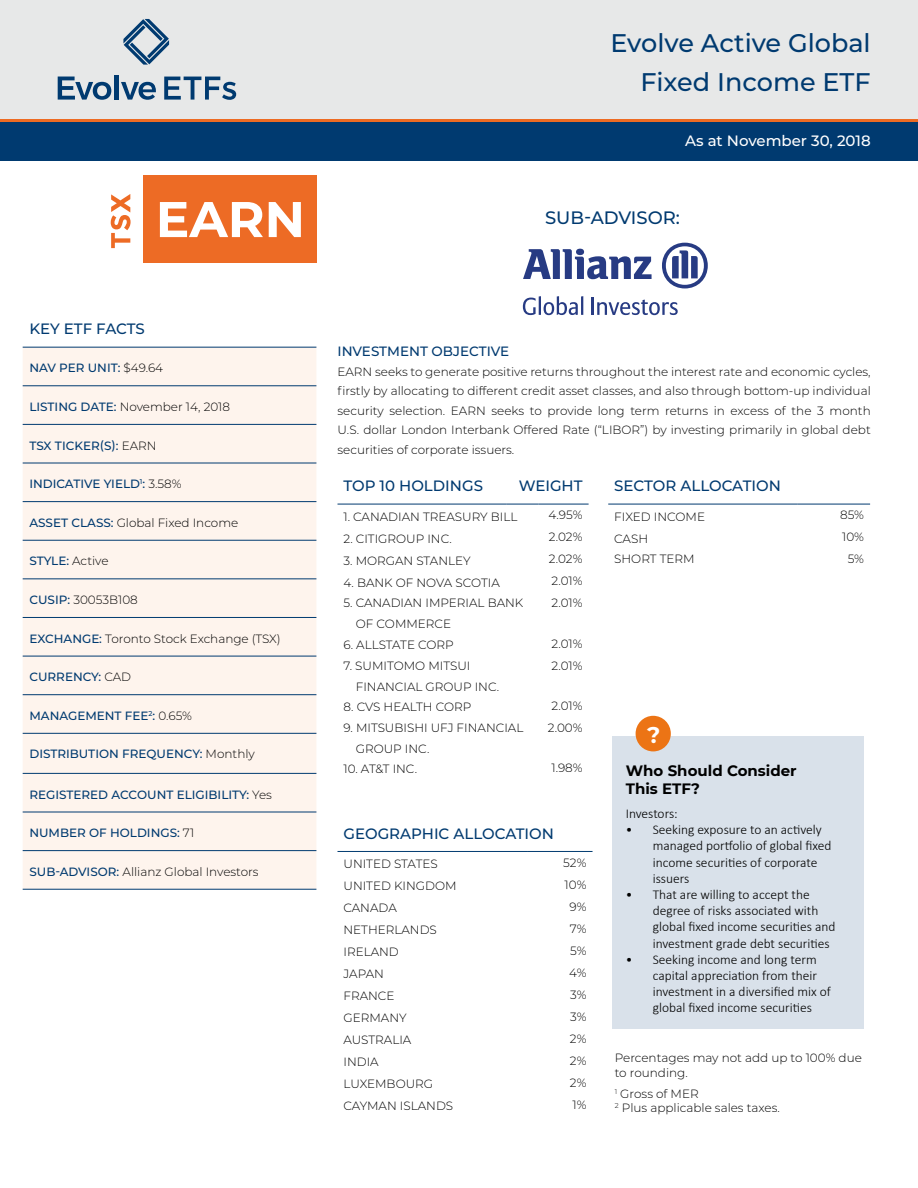
<style>
.page{position:relative;width:918px;height:1188px;background:#fff}
.page>*{position:absolute;margin:0;border:0;box-sizing:border-box;transform-origin:0 0}
.t1{font:500 25.5px/39px "Montserrat";color:#003a70;text-align:right}
.t2{font:700 22.5px "Montserrat";color:#fff}
.t3{font:500 18px "Montserrat";color:#003a70}
.t4{font:500 15px "Montserrat";color:#003a70}
.t5{font:700 15px/18px "Montserrat";color:#000}
.t6{font:500 15px "Montserrat";color:#fff}
.t7{font:300 13.5px/16.2px "Calibri";color:#000}
.t8{font:500 13.5px "Montserrat";color:#003a70}
.t9{font:300 12px/19.5px "Montserrat";color:#000}
.t10{font:500 12px "Montserrat";color:#003a70}
.s1{font-weight:300;color:#000}
.s2{font-weight:500;color:#003a70}
</style>
<div class="page">
<div style="left:0;top:0;width:918px;height:119px;background:#e7e8e8"></div>
<div style="left:0;top:120px;width:918px;height:41px;background:#003a70"></div>
<hr style="left:0;top:119px;width:918px;height:3px;background:#ed6b23">
<div style="left:143px;top:175px;width:173px;height:88px;background:#ed6b25"></div>
<svg style="left:111px;top:194px;width:20px;height:54px"></svg>
<svg style="left:160px;top:202px;width:103px;height:35px"></svg>
<svg style="left:269px;top:202px;width:32px;height:35px"></svg>
<svg style="left:123px;top:19px;width:46px;height:46px"></svg>
<svg style="left:58px;top:77px;width:53px;height:23px"></svg>
<hr style="left:115px;top:75px;width:4px;height:25px;background:#003a70">
<svg style="left:121px;top:82px;width:35px;height:18px"></svg>
<svg style="left:164px;top:77px;width:72px;height:23px"></svg>
<div style="left:23px;top:348px;width:293px;height:541px;background:#fef4ed"></div>
<hr style="left:23px;top:347px;width:293px;height:1px;background:#003a70">
<hr style="left:23px;top:385px;width:293px;height:1px;background:#003a70">
<hr style="left:23px;top:424px;width:293px;height:1px;background:#003a70">
<hr style="left:23px;top:463px;width:293px;height:1px;background:#003a70">
<hr style="left:23px;top:501px;width:293px;height:1px;background:#003a70">
<hr style="left:23px;top:540px;width:293px;height:1px;background:#003a70">
<hr style="left:23px;top:578px;width:293px;height:1px;background:#003a70">
<hr style="left:23px;top:617px;width:293px;height:1px;background:#003a70">
<hr style="left:23px;top:656px;width:293px;height:1px;background:#003a70">
<hr style="left:23px;top:694px;width:293px;height:1px;background:#003a70">
<hr style="left:23px;top:733px;width:293px;height:1px;background:#003a70">
<hr style="left:23px;top:773px;width:293px;height:1px;background:#003a70">
<hr style="left:23px;top:812px;width:293px;height:1px;background:#003a70">
<hr style="left:23px;top:850px;width:293px;height:1px;background:#003a70">
<hr style="left:23px;top:889px;width:293px;height:1px;background:#003a70">
<div style="left:613px;top:736px;width:251px;height:292px;background:#d9e1ea"></div>
<div style="left:636px;top:716px;width:35px;height:35px;background:#ec7415;border-radius:50%"></div>
<svg style="left:523px;top:249px;width:129px;height:30px"></svg>
<svg style="left:662px;top:243px;width:46px;height:45px"></svg>
<svg style="left:523px;top:296px;width:60px;height:19px"></svg>
<svg style="left:592px;top:298px;width:86px;height:17px"></svg>
<hr style="left:338px;top:504px;width:169px;height:1px;background:#003a70">
<hr style="left:507px;top:504px;width:32px;height:1px;background:#003a70">
<hr style="left:539px;top:504px;width:50px;height:1px;background:#003a70">
<hr style="left:608px;top:504px;width:190px;height:1px;background:#003a70">
<hr style="left:798px;top:504px;width:72px;height:1px;background:#003a70">
<hr style="left:338px;top:851px;width:189px;height:1px;background:#003a70">
<hr style="left:527px;top:851px;width:66px;height:1px;background:#003a70">
<p class="t4" style="left:29px;top:318px;width:117px">KEY ETF FACTS</p>
<p class="t10" style="left:29px;top:360px;width:135px">NAV PER UNIT: <span class="s1">$49.64</span></p>
<p class="t9" style="left:29px;top:397px;width:202px"><span class="s2">LISTING DATE:</span> November 14, 2018</p>
<p class="t10" style="left:29px;top:437px;width:129px">TSX TICKER(S): <span class="s1">EARN</span></p>
<p class="t10" style="left:29px;top:475px;width:154px">INDICATIVE YIELD<sup>1</sup>: <span class="s1">3.58%</span></p>
<p class="t9" style="left:29px;top:512px;width:210px"><span class="s2">ASSET CLASS:</span> Global Fixed Income</p>
<p class="t10" style="left:29px;top:553px;width:81px">STYLE: <span class="s1">Active</span></p>
<p class="t9" style="left:29px;top:590px;width:110px"><span class="s2">CUSIP:</span> 30053B108</p>
<p class="t9" style="left:29px;top:628px;width:253px"><span class="s2">EXCHANGE:</span> Toronto Stock Exchange (TSX)</p>
<p class="t10" style="left:29px;top:669px;width:103px">CURRENCY: <span class="s1">CAD</span></p>
<p class="t10" style="left:29px;top:707px;width:164px">MANAGEMENT FEE<sup>2</sup>: <span class="s1">0.65%</span></p>
<p class="t10" style="left:29px;top:746px;width:227px">DISTRIBUTION FREQUENCY: <span class="s1">Monthly</span></p>
<p class="t10" style="left:29px;top:786px;width:244px">REGISTERED ACCOUNT ELIGIBILITY: <span class="s1">Yes</span></p>
<p class="t10" style="left:29px;top:824px;width:166px">NUMBER OF HOLDINGS: <span class="s1">71</span></p>
<p class="t9" style="left:29px;top:861px;width:231px"><span class="s2">SUB-ADVISOR:</span> Allianz Global Investors</p>
<h1 class="t1" style="left:610px;top:23px;width:262px">Evolve Active Global<br>Fixed Income ETF</h1>
<p class="t6" style="left:685px;top:130px;width:187px">As at November 30, 2018</p>
<h3 class="t3" style="left:545px;top:205px;width:136px">SUB-ADVISOR:</h3>
<p class="t8" style="left:338px;top:342px;width:173px">INVESTMENT OBJECTIVE</p>
<p class="t9" style="left:338px;top:361px;width:535px;text-align:justify">EARN seeks to generate positive returns throughout the interest rate and economic cycles, firstly by allocating to different credit asset classes, and also through bottom-up individual security selection. EARN seeks to provide long term returns in excess of the 3 month U.S. dollar London Interbank Offered Rate (“LIBOR”) by investing primarily in global debt securities of corporate issuers.</p>
<p class="t4" style="left:344px;top:475px;width:141px">TOP 10 HOLDINGS</p>
<p class="t4" style="left:519px;top:475px;width:65px">WEIGHT</p>
<p class="t9" style="left:344px;top:506px;width:175px">1. CANADIAN TREASURY BILL</p>
<p class="t9" style="left:549px;top:505px;width:36px">4.95%</p>
<p class="t9" style="left:344px;top:528px;width:110px">2. CITIGROUP INC.</p>
<p class="t9" style="left:549px;top:527px;width:35px">2.02%</p>
<p class="t9" style="left:344px;top:550px;width:129px">3. MORGAN STANLEY</p>
<p class="t9" style="left:549px;top:549px;width:35px">2.02%</p>
<p class="t9" style="left:344px;top:572px;width:158px">4. BANK OF NOVA SCOTIA</p>
<p class="t9" style="left:552px;top:571px;width:33px">2.01%</p>
<p class="t9" style="left:356px;top:592px;width:169px;line-height:21px;text-indent:-12px">5. CANADIAN IMPERIAL BANK<br>OF COMMERCE</p>
<p class="t9" style="left:552px;top:593px;width:33px">2.01%</p>
<p class="t9" style="left:344px;top:635px;width:112px">6. ALLSTATE CORP</p>
<p class="t9" style="left:552px;top:633px;width:33px">2.01%</p>
<p class="t9" style="left:356px;top:654px;width:145px;line-height:21px;text-indent:-12px">7. SUMITOMO MITSUI<br>FINANCIAL GROUP INC.</p>
<p class="t9" style="left:552px;top:655px;width:33px">2.01%</p>
<p class="t9" style="left:344px;top:697px;width:129px">8. CVS HEALTH CORP</p>
<p class="t9" style="left:552px;top:695px;width:33px">2.01%</p>
<p class="t9" style="left:356px;top:717px;width:169px;line-height:21px;text-indent:-12px">9. MITSUBISHI UFJ FINANCIAL<br>GROUP INC.</p>
<p class="t9" style="left:548px;top:717px;width:36px">2.00%</p>
<p class="t9" style="left:344px;top:759px;width:75px">10. AT&amp;T INC.</p>
<p class="t9" style="left:551px;top:758px;width:33px">1.98%</p>
<p class="t4" style="left:344px;top:823px;width:212px">GEOGRAPHIC ALLOCATION</p>
<p class="t9" style="left:344px;top:854px;width:96px">UNITED STATES</p>
<p class="t9" style="left:563px;top:852px;width:25px">52%</p>
<p class="t9" style="left:344px;top:876px;width:115px">UNITED KINGDOM</p>
<p class="t9" style="left:565px;top:874px;width:23px">10%</p>
<p class="t9" style="left:344px;top:898px;width:55px">CANADA</p>
<p class="t9" style="left:570px;top:896px;width:19px">9%</p>
<p class="t9" style="left:344px;top:920px;width:95px">NETHERLANDS</p>
<p class="t9" style="left:570px;top:918px;width:18px">7%</p>
<p class="t9" style="left:344px;top:942px;width:57px">IRELAND</p>
<p class="t9" style="left:570px;top:940px;width:18px">5%</p>
<p class="t9" style="left:344px;top:964px;width:42px">JAPAN</p>
<p class="t9" style="left:569px;top:962px;width:19px">4%</p>
<p class="t9" style="left:344px;top:986px;width:53px">FRANCE</p>
<p class="t9" style="left:570px;top:984px;width:18px">3%</p>
<p class="t9" style="left:344px;top:1008px;width:65px">GERMANY</p>
<p class="t9" style="left:570px;top:1006px;width:18px">3%</p>
<p class="t9" style="left:344px;top:1030px;width:69px">AUSTRALIA</p>
<p class="t9" style="left:570px;top:1028px;width:18px">2%</p>
<p class="t9" style="left:344px;top:1052px;width:37px">INDIA</p>
<p class="t9" style="left:570px;top:1050px;width:18px">2%</p>
<p class="t9" style="left:344px;top:1074px;width:91px">LUXEMBOURG</p>
<p class="t9" style="left:570px;top:1072px;width:18px">2%</p>
<p class="t9" style="left:344px;top:1096px;width:111px">CAYMAN ISLANDS</p>
<p class="t9" style="left:572px;top:1094px;width:16px">1%</p>
<p class="t4" style="left:614px;top:475px;width:168px">SECTOR ALLOCATION</p>
<p class="t9" style="left:614px;top:506px;width:92px">FIXED INCOME</p>
<p class="t9" style="left:840px;top:505px;width:25px">85%</p>
<p class="t9" style="left:614px;top:528px;width:35px">CASH</p>
<p class="t9" style="left:842px;top:527px;width:23px">10%</p>
<p class="t9" style="left:614px;top:549px;width:82px">SHORT TERM</p>
<p class="t9" style="left:848px;top:549px;width:18px">5%</p>
<h2 class="t2" style="left:647px;top:718px;width:15px">?</h2>
<p class="t5" style="left:626px;top:761px;width:172px">Who Should Consider<br>This ETF?</p>
<p class="t7" style="left:626px;top:805px;width:54px">Investors:</p>
<p class="t7" style="left:653px;top:821px;width:180px;text-indent:-27px">• Seeking exposure to an actively managed portfolio of global fixed income securities of corporate issuers</p>
<p class="t7" style="left:653px;top:886px;width:184px;text-indent:-27px">• That are willing to accept the degree of risks associated with global fixed income securities and investment grade debt securities</p>
<p class="t7" style="left:653px;top:951px;width:180px;text-indent:-27px">• Seeking income and long term capital appreciation from their investment in a diversified mix of global fixed income securities</p>
<p class="t9" style="left:615px;top:1050px;width:249px;line-height:14.4px">Percentages may not add up to 100% due to rounding.</p>
<p class="t9" style="left:615px;top:1086px;width:167px;line-height:14.4px"><sup>1</sup> Gross of MER<br><sup>2</sup> Plus applicable sales taxes.</p>
</div>
